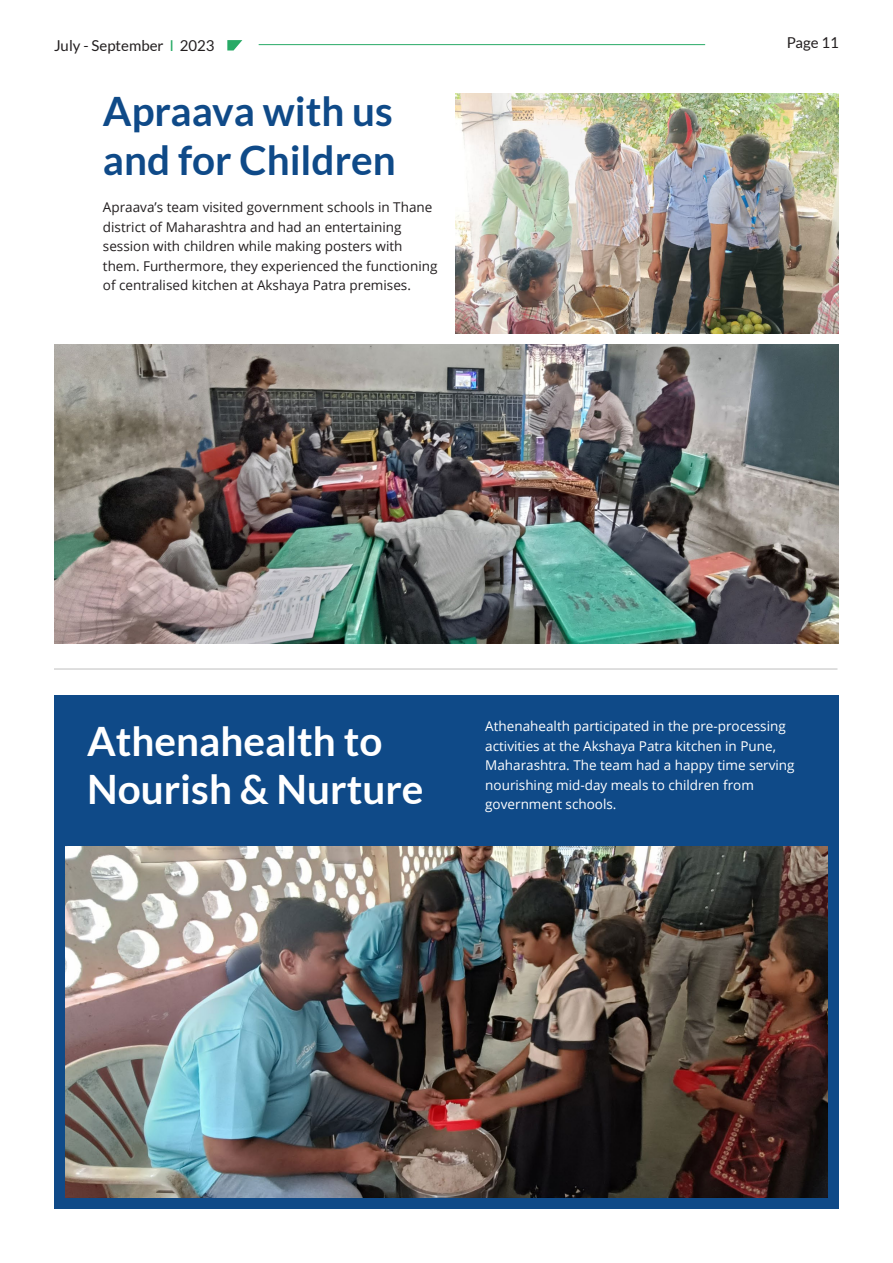
<style>
.page{position:relative;width:893px;height:1263px;background:#fff}
.page>*{position:absolute;margin:0;border:0;box-sizing:border-box;transform-origin:0 0}
.Title_1{font:700 40.5px/48.6px "Lato";color:#fff}
.Title_1-2{font:700 40.5px/48.6px "Lato";color:#0f4a88}
.t1{font:15px "Lato";color:#231f20}
.Body{font:13.5px/19.5px "Open Sans";color:#231f20}
.Body-2{font:13.5px/19.5px "Open Sans";color:#fff}
.s1{color:#28aa66}
</style>
<div class="page">
<div style="left:54px;top:695px;width:785px;height:514px;background:#0f4a88"></div>
<hr style="left:54px;top:669px;width:783px;height:1px;background:#bfbfbf">
<img style="left:455px;top:94px;width:384px;height:239px">
<img style="left:54px;top:344px;width:785px;height:300px">
<img style="left:65px;top:847px;width:762px;height:351px">
<hr style="left:259px;top:44px;width:446px;height:1px;background:#28aa66">
<svg style="left:227px;top:40px;width:15px;height:11px"></svg>
<p class="t1" style="left:54px;top:37px;width:162px">July - September <span class="s1">I</span> 2023</p>
<p class="t1" style="left:787px;top:34px;width:54px">Page 11</p>
<p class="Title_1-2" style="left:103px;top:87px;width:294px">Apraava with us and for Children</p>
<p class="Body" style="left:103px;top:197px;width:336px">Apraava’s team visited government schools in Thane district of Maharashtra and had an entertaining session with children while making posters with them. Furthermore, they experienced the functioning of centralised kitchen at Akshaya Patra premises.</p>
<p class="Title_1" style="left:87px;top:716px;width:338px">Athenahealth to<br>Nourish &amp; Nurture</p>
<p class="Body-2" style="left:485px;top:716px;width:311px">Athenahealth participated in the pre-processing activities at the Akshaya Patra kitchen in Pune, Maharashtra. The team had a happy time serving nourishing mid-day meals to children from government schools.</p>
</div>
